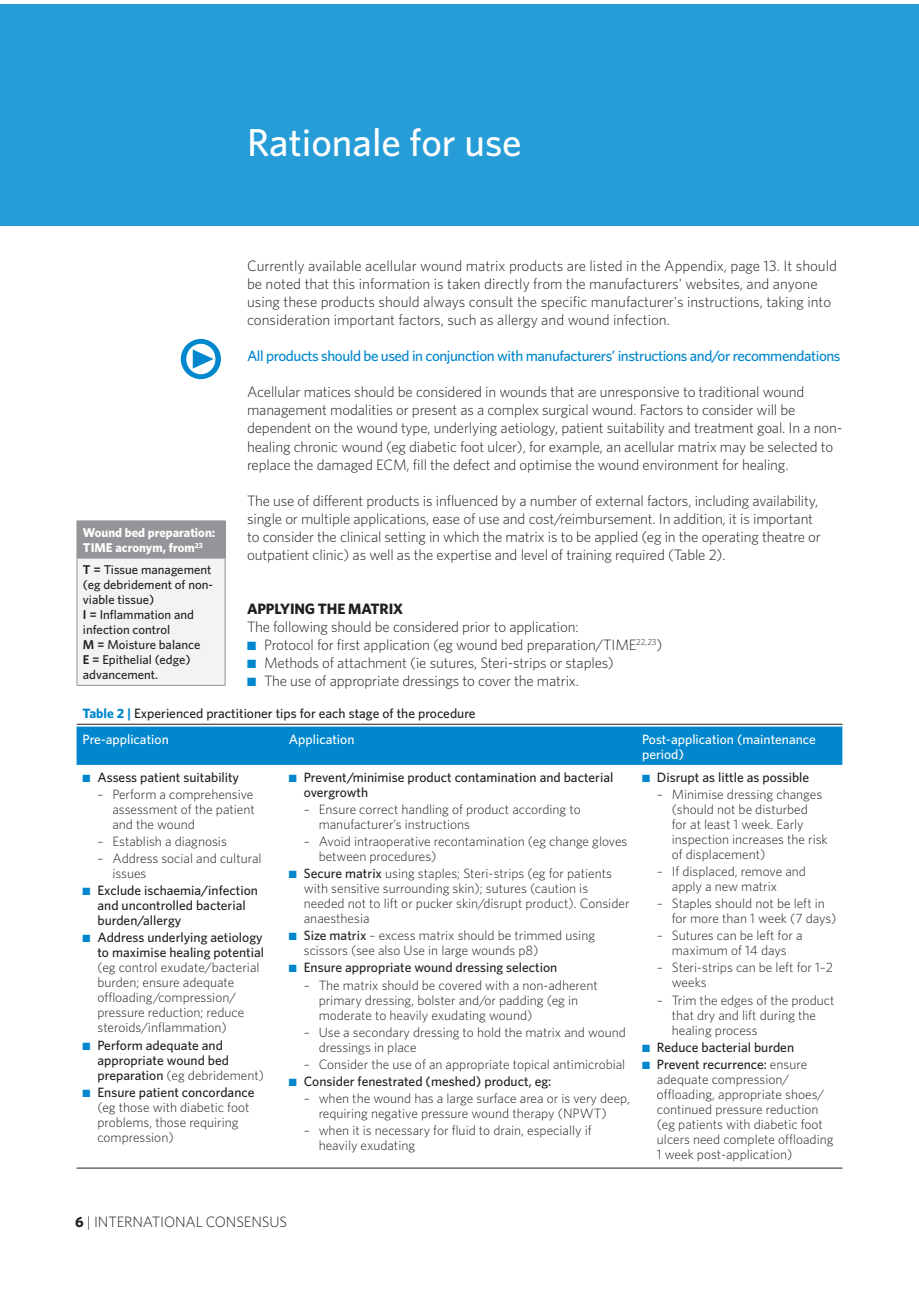
<style>
.page{position:relative;width:919px;height:1289px;background:#fff}
.page>*{position:absolute;margin:0;border:0;box-sizing:border-box;transform-origin:0 0}
.t1{font:54px "Meta Pro";color:#0087cd}
.t2{font:500 39px "Whitney";color:#fff}
.t3{font:300 15px/18px "Whitney";letter-spacing:-.01em;color:#231f20}
.t4{font:500 15px "Whitney";letter-spacing:-.03em;color:#0087cd}
.t5{font:700 15px "Whitney";color:#231f20}
.t6{font:300 13.5px/15px "Whitney";color:#231f20}
.t7{font:500 13.5px/15px "Whitney";color:#231f20}
.t8{font:500 13.5px/15px "Whitney";color:#fff}
.t9{font:500 12.75px/15px "Whitney";color:#231f20}
.t10{font:700 12.75px/15px "Whitney";color:#fff}
.s1{font-weight:600}
.s2{color:#0087cd}
.s3{font-weight:700;color:#0087cd}
.s4{color:#fff}
.s5{font-weight:300}
.s6{font-weight:500}
.s7{font-weight:700}
</style>
<div class="page">
<div style="left:0;top:4px;width:914px;height:221px;background:#279dd8"></div>
<div style="left:77px;top:727px;width:765px;height:38px;background:#0087cd"></div>
<hr style="left:77px;top:726px;width:206px;height:1px;background:#0087cd">
<hr style="left:283px;top:726px;width:353px;height:1px;background:#0087cd">
<hr style="left:282px;top:727px;width:1px;height:38px;background:#0087cd">
<hr style="left:636px;top:726px;width:206px;height:1px;background:#0087cd">
<hr style="left:635px;top:727px;width:1px;height:38px;background:#0087cd">
<hr style="left:77px;top:723px;width:765px;height:1px;background:#231f20">
<hr style="left:77px;top:1167px;width:765px;height:1px;background:#231f20">
<div style="left:77px;top:521px;width:148px;height:37px;background:#939598"></div>
<div style="left:77px;top:558px;width:148px;height:127px;background:#f2f3f4"></div>
<hr style="left:77px;top:520px;width:148px;height:1px;background:#939598">
<hr style="left:225px;top:521px;width:1px;height:36px;background:#939598">
<hr style="left:77px;top:558px;width:1px;height:127px;background:#939598">
<hr style="left:225px;top:558px;width:1px;height:127px;background:#939598">
<hr style="left:77px;top:685px;width:148px;height:1px;background:#939598">
<div style="left:897px;top:4px;width:21px;height:221px;background:#279dd8"></div>
<h2 class="t2" style="left:247px;top:119px;width:276px">Rationale for use</h2>
<h1 class="t1" style="left:178px;top:318px;width:47px">•</h1>
<p class="t10" style="left:83px;top:525px;width:134px">Wound bed preparation:<br>TIME acronym, from<sup>23</sup></p>
<p class="t9" style="left:83px;top:562px;width:132px"><span class="s1">T =</span> Tissue management (eg debridement of non&shy;viable tissue)<br><span class="s1">I =</span> Inflammation and infection control<br><span class="s1">M =</span> Moisture balance<br><span class="s1">E =</span> Epithelial (edge) advancement.</p>
<p class="t3" style="left:247px;top:257px;width:591px">Currently available acellular wound matrix products are listed in the Appendix, page 13. It should be noted that this information is taken directly from the manufacturers' websites, and anyone using these products should always consult the specific manufacturer's instructions, taking into consideration important factors, such as allergy and wound infection.</p>
<p class="t4" style="left:247px;top:347px;width:595px">All products should be used in conjunction with manufacturers’ instructions and/or recommendations</p>
<p class="t3" style="left:247px;top:383px;width:596px">Acellular matices should be considered in wounds that are unresponsive to traditional wound management modalities or present as a complex surgical wound. Factors to consider will be dependent on the wound type, underlying aetiology, patient suitability and treatment goal. In a non&shy;healing chronic wound (eg diabetic foot ulcer), for example, an acellular matrix may be selected to replace the damaged ECM, fill the defect and optimise the wound environment for healing.</p>
<p class="t3" style="left:247px;top:491px;width:575px">The use of different products is influenced by a number of external factors, including availability, single or multiple applications, ease of use and cost/reimbursement. In addition, it is important to consider the clinical setting in which the matrix is to be applied (eg in the operating theatre or outpatient clinic) as well as the expertise and level of training required (Table 2).</p>
<p class="t5" style="left:247px;top:599px;width:81px">APPLying the</p>
<p class="t5" style="left:348px;top:599px;width:56px">matrix</p>
<p class="t3" style="left:247px;top:617px;width:333px">The following should be considered prior to application:</p>
<p class="t3" style="left:247px;top:635px;width:417px"><span class="s2">■</span> Protocol for first application (eg wound bed preparation/TIME<sup>22,23</sup>)</p>
<p class="t3" style="left:247px;top:653px;width:368px"><span class="s2">■</span> Methods of attachment (ie sutures, Steri-strips or staples)</p>
<p class="t3" style="left:247px;top:671px;width:333px"><span class="s2">■</span> The use of appropriate dressings to cover the matrix.</p>
<p class="t7" style="left:83px;top:699px;width:394px;line-height:26.2px"><span class="s3">Table 2 |</span> Experienced practitioner tips for each stage of the procedure<br><span class="s4">Pre-application</span></p>
<p class="t8" style="left:289px;top:731px;width:67px">Application</p>
<p class="t8" style="left:642px;top:731px;width:175px">Post-application (maintenance period)</p>
<p class="t7" style="left:83px;top:769px;width:158px"><span class="s2">■</span> Assess patient suitability</p>
<p class="t6" style="left:112px;top:786px;width:144px;text-align:justify;text-indent:-15px">– Perform a comprehensive assessment of the patient and the wound</p>
<p class="t6" style="left:97px;top:833px;width:131px">– Establish a diagnosis</p>
<p class="t6" style="left:112px;top:850px;width:151px;text-indent:-15px">– Address social and cultural issues</p>
<p class="t7" style="left:97px;top:882px;width:162px;text-indent:-15px"><span class="s2">■</span> Exclude ischaemia/infection and uncontrolled bacterial burden/allergy</p>
<p class="t7" style="left:83px;top:929px;width:183px;text-align:right"><span class="s2">■</span> Address underlying aetiology to maximise healing potential</p>
<p class="t6" style="left:97px;top:960px;width:163px">(eg control exudate/bacterial burden; ensure adequate offloading/compression/ pressure reduction; reduce steroids/inflammation)</p>
<p class="t7" style="left:97px;top:1037px;width:168px;text-indent:-15px"><span class="s2">■</span> Perform adequate and appropriate wound bed preparation <span class="s5">(eg debridement)</span></p>
<p class="t6" style="left:97px;top:1084px;width:158px;text-indent:-15px"><span class="s2">■</span> <span class="s6">Ensure patient concordance </span>(eg those with diabetic foot problems, those requiring compression)</p>
<p class="t7" style="left:304px;top:769px;width:311px;text-indent:-15px"><span class="s2">■</span> Prevent/minimise product contamination and bacterial overgrowth</p>
<p class="t6" style="left:319px;top:801px;width:263px;text-indent:-15px">– Ensure correct handling of product according to manufacturer’s instructions</p>
<p class="t6" style="left:319px;top:833px;width:310px;text-indent:-15px">– Avoid intraoperative recontamination (eg change gloves between procedures)</p>
<p class="t6" style="left:304px;top:865px;width:327px;text-indent:-15px"><span class="s2">■</span> <span class="s6">Secure matrix</span> using staples; Steri-strips (eg for patients with sensitive surrounding skin); sutures (caution is needed not to lift or pucker skin/disrupt product). Consider anaesthesia</p>
<p class="t6" style="left:304px;top:927px;width:293px;text-indent:-15px"><span class="s2">■</span> <span class="s6">Size matrix</span> – excess matrix should be trimmed using scissors (see also Use in large wounds p8)</p>
<p class="t7" style="left:289px;top:959px;width:270px"><span class="s2">■</span> Ensure appropriate wound dressing selection</p>
<p class="t6" style="left:319px;top:977px;width:280px;text-indent:-15px">– The matrix should be covered with a non-adherent primary dressing, bolster and/or padding (eg in moderate to heavily exudating wound)</p>
<p class="t6" style="left:319px;top:1024px;width:309px;text-indent:-15px">– Use a secondary dressing to hold the matrix and wound dressings in place</p>
<p class="t6" style="left:304px;top:1056px;width:323px">– Consider the use of an appropriate topical antimicrobial</p>
<p class="t7" style="left:289px;top:1073px;width:264px"><span class="s2">■</span> Consider fenestrated (meshed) product, eg:</p>
<p class="t6" style="left:319px;top:1090px;width:313px;text-indent:-15px">– when the wound has a large surface area or is very deep, requiring negative pressure wound therapy (NPWT)</p>
<p class="t6" style="left:319px;top:1122px;width:274px;text-indent:-15px">– when it is necessary for fluid to drain, especially if heavily exudating</p>
<p class="t7" style="left:642px;top:769px;width:169px"><span class="s2">■</span> Disrupt as little as possible</p>
<p class="t6" style="left:671px;top:786px;width:157px;text-indent:-15px">– Minimise dressing changes (should not be disturbed<br>for at least 1 week. Early inspection increases the risk of displacement)</p>
<p class="t6" style="left:671px;top:863px;width:136px;text-indent:-15px">– If displaced, remove and apply a new matrix</p>
<p class="t6" style="left:671px;top:895px;width:166px;text-indent:-15px">– Staples should not be left in for more than 1 week (7 days)</p>
<p class="t6" style="left:657px;top:927px;width:147px;text-align:center">– Sutures can be left for a maximum of 14 days</p>
<p class="t6" style="left:671px;top:960px;width:162px;text-indent:-15px">– Steri-strips can be left for 1–2 weeks</p>
<p class="t6" style="left:671px;top:992px;width:164px;text-indent:-15px">– Trim the edges of the product that dry and lift during the healing process</p>
<p class="t7" style="left:642px;top:1039px;width:153px"><span class="s2">■</span> Reduce bacterial burden</p>
<p class="t6" style="left:657px;top:1056px;width:178px;text-indent:-15px"><span class="s2">■</span> <span class="s6">Prevent recurrence:</span> ensure adequate compression/ offloading, appropriate shoes/ continued pressure reduction (eg patients with diabetic foot ulcers need complete offloading<br>1 week post-application)</p>
<p class="t3" style="left:75px;top:1211px;width:213px"><span class="s7">6</span> | INTERNATIONAL CONSENSUS</p>
</div>
